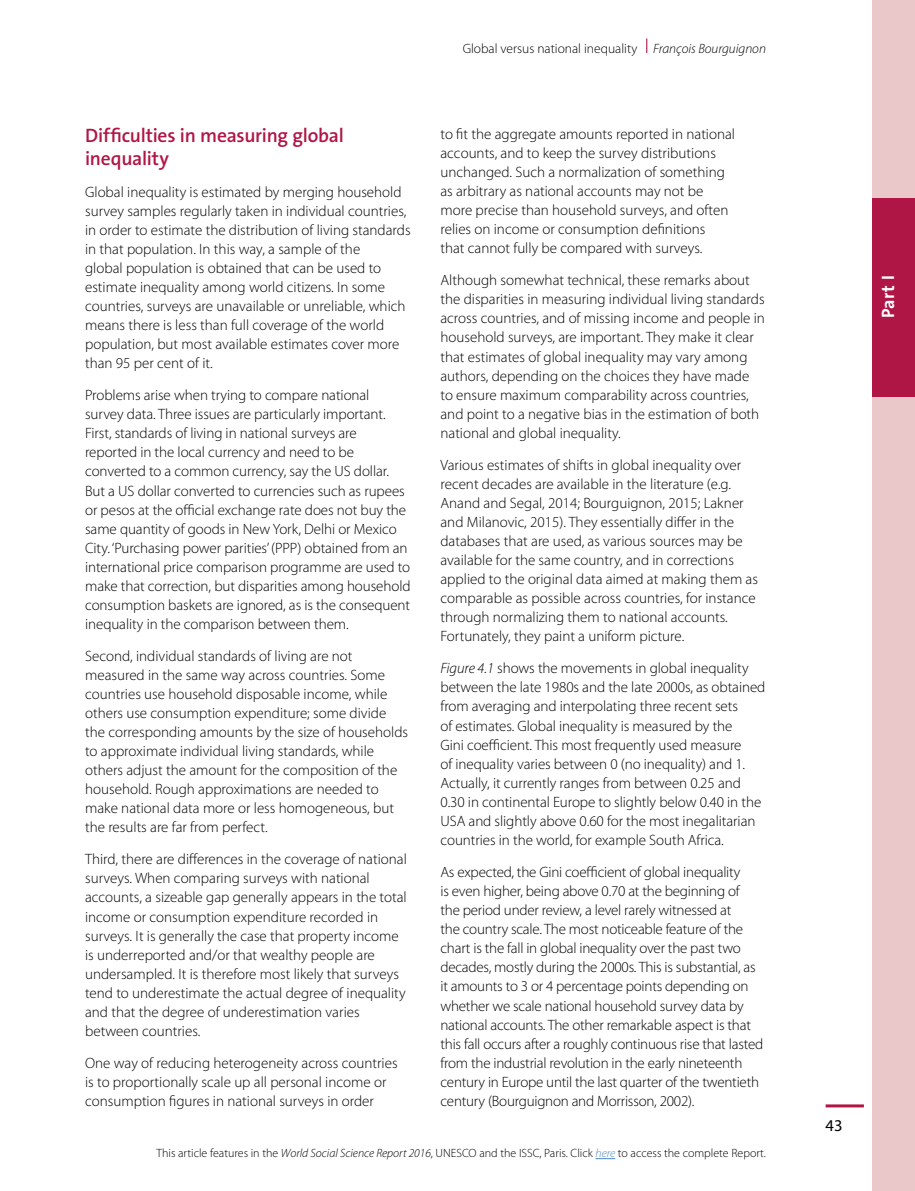
<style>
.page{position:relative;width:915px;height:1191px;background:#fff}
.page>*{position:absolute;margin:0;border:0;box-sizing:border-box;transform-origin:0 0}
.T_2{font:600 19.5px/22.8px "The Sans B6";letter-spacing:-.015em;color:#b01645}
.t1{font:700 18px "The Sans B7";color:#fff}
.t2{font:16.5px "Myriad Pro";color:#000}
.txt_courant{font:300 15px/19px "Myriad Pro";color:#000}
.t3{font:300 13.5px "Myriad Pro";color:#000}
.t4{font:300 12px "Myriad Pro";color:#000}
.s1{font-style:italic}
.s2{font-style:italic;color:#4f88c3}
</style>
<div class="page">
<div style="left:872px;top:0;width:42px;height:1191px;background:#eac8ca"></div>
<hr style="left:825px;top:1104px;width:38px;height:3px;background:#b01645">
<div style="left:872px;top:198px;width:42px;height:198px;background:#b01645"></div>
<svg style="left:646px;top:39px;width:1px;height:14px"></svg>
<svg style="left:595px;top:1158px;width:20px;height:1px"></svg>
<p class="t3" style="left:462px;top:40px;width:305px">Global versus national inequality <span class="s1">François Bourguignon</span></p>
<p class="T_2" style="left:85px;top:125px;width:260px">Difficulties in measuring global inequality</p>
<p class="txt_courant" style="left:85px;top:182px;width:327px">Global inequality is estimated by merging household survey samples regularly taken in individual countries, in order to estimate the distribution of living standards in that population. In this way, a sample of the<br>global population is obtained that can be used to estimate inequality among world citizens. In some countries, surveys are unavailable or unreliable, which means there is less than full coverage of the world population, but most available estimates cover more than 95 per cent of it.</p>
<p class="txt_courant" style="left:85px;top:385px;width:327px">Problems arise when trying to compare national survey data. Three issues are particularly important.<br>First, standards of living in national surveys are reported in the local currency and need to be converted to a common currency, say the US dollar.<br>But a US dollar converted to currencies such as rupees or pesos at the official exchange rate does not buy the same quantity of goods in New York, Delhi or Mexico City. ‘Purchasing power parities’ (PPP) obtained from an international price comparison programme are used to make that correction, but disparities among household consumption baskets are ignored, as is the consequent inequality in the comparison between them.</p>
<p class="txt_courant" style="left:85px;top:646px;width:324px">Second, individual standards of living are not measured in the same way across countries. Some countries use household disposable income, while others use consumption expenditure; some divide the corresponding amounts by the size of households to approximate individual living standards, while others adjust the amount for the composition of the household. Rough approximations are needed to make national data more or less homogeneous, but the results are far from perfect.</p>
<p class="txt_courant" style="left:85px;top:849px;width:323px">Third, there are differences in the coverage of national surveys. When comparing surveys with national accounts, a sizeable gap generally appears in the total income or consumption expenditure recorded in surveys. It is generally the case that property income is underreported and/or that wealthy people are undersampled. It is therefore most likely that surveys tend to underestimate the actual degree of inequality and that the degree of underestimation varies between countries.</p>
<p class="txt_courant" style="left:85px;top:1053px;width:314px">One way of reducing heterogeneity across countries is to proportionally scale up all personal income or consumption figures in national surveys in order</p>
<p class="txt_courant" style="left:440px;top:124px;width:296px">to fit the aggregate amounts reported in national accounts, and to keep the survey distributions unchanged. Such a normalization of something as arbitrary as national accounts may not be more precise than household surveys, and often relies on income or consumption definitions<br>that cannot fully be compared with surveys.</p>
<p class="txt_courant" style="left:440px;top:270px;width:326px">Although somewhat technical, these remarks about the disparities in measuring individual living standards across countries, and of missing income and people in household surveys, are important. They make it clear that estimates of global inequality may vary among authors, depending on the choices they have made to ensure maximum comparability across countries, and point to a negative bias in the estimation of both national and global inequality.</p>
<p class="txt_courant" style="left:440px;top:455px;width:319px">Various estimates of shifts in global inequality over recent decades are available in the literature (e.g.<br>Anand and Segal, 2014; Bourguignon, 2015; Lakner and Milanovic, 2015). They essentially differ in the databases that are used, as various sources may be available for the same country, and in corrections applied to the original data aimed at making them as comparable as possible across countries, for instance through normalizing them to national accounts.<br>Fortunately, they paint a uniform picture.</p>
<p class="txt_courant" style="left:440px;top:658px;width:326px"><span class="s1">Figure 4.1</span> shows the movements in global inequality between the late 1980s and the late 2000s, as obtained from averaging and interpolating three recent sets<br>of estimates. Global inequality is measured by the<br>Gini coefficient. This most frequently used measure<br>of inequality varies between 0 (no inequality) and 1.<br>Actually, it currently ranges from between 0.25 and 0.30 in continental Europe to slightly below 0.40 in the USA and slightly above 0.60 for the most inegalitarian countries in the world, for example South Africa.</p>
<p class="txt_courant" style="left:440px;top:862px;width:324px">As expected, the Gini coefficient of global inequality<br>is even higher, being above 0.70 at the beginning of<br>the period under review, a level rarely witnessed at<br>the country scale. The most noticeable feature of the chart is the fall in global inequality over the past two decades, mostly during the 2000s. This is substantial, as it amounts to 3 or 4 percentage points depending on whether we scale national household survey data by national accounts. The other remarkable aspect is that this fall occurs after a roughly continuous rise that lasted from the industrial revolution in the early nineteenth century in Europe until the last quarter of the twentieth century (Bourguignon and Morrisson, 2002).</p>
<p class="t4" style="left:156px;top:1146px;width:610px">This article features in the <span class="s1">World Social Science Report 2016</span>, UNESCO and the ISSC, Paris. Click <span class="s2">here</span> to access the complete Report.</p>
<p class="t1" style="left:878px;top:318px;width:44px;rotate:-90deg">Part I</p>
<p class="t2" style="left:825px;top:1116px;width:18px">43</p>
</div>
